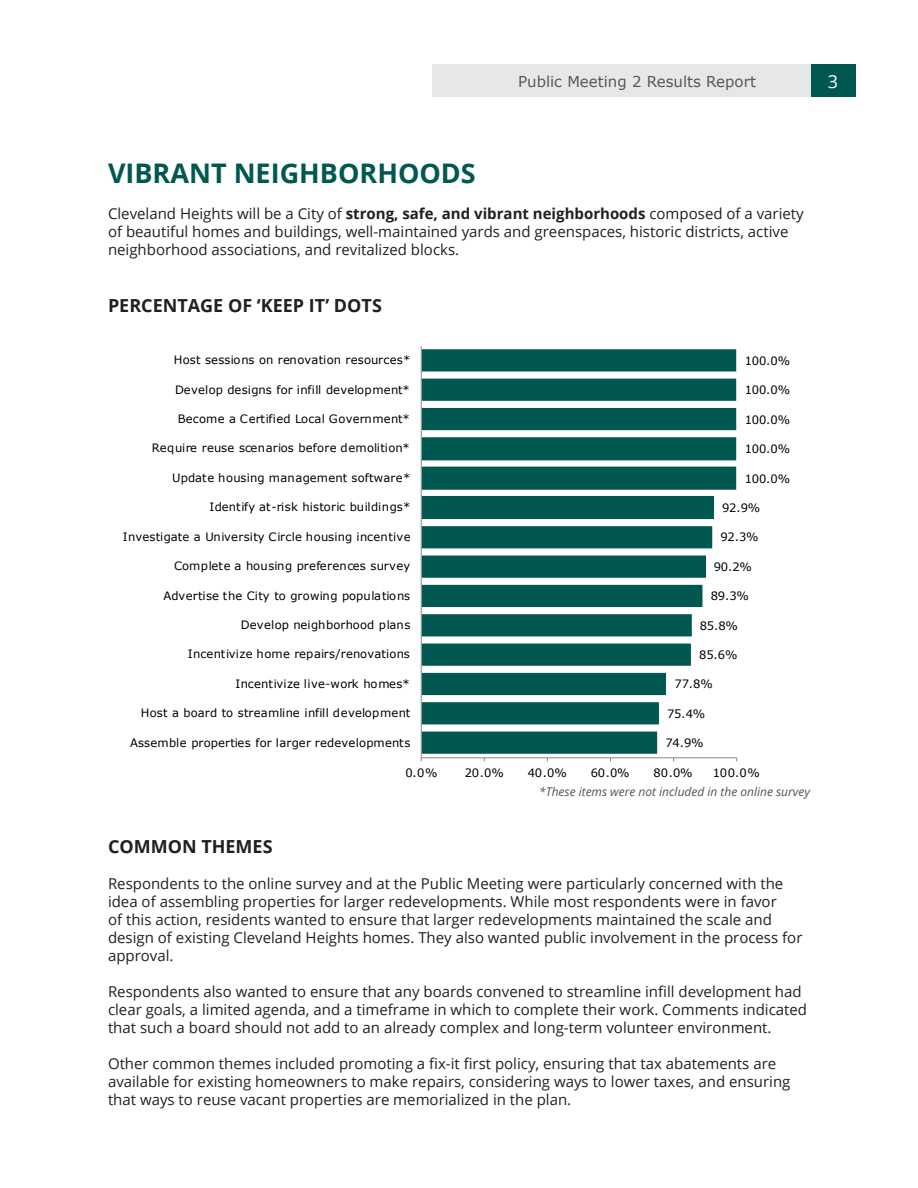
<style>
.page{position:relative;width:918px;height:1188px;background:#fff}
.page>*{position:absolute;margin:0;border:0;box-sizing:border-box;transform-origin:0 0}
.Vision_Description{font:700 27px "Open Sans";color:#015850}
.Sub_Sub_Header_LJ__1{font:700 18px "Open Sans";color:#231f20}
.Footer_Text{font:18px "Open Sans";color:#fff}
.Body__1_Col{font:15px/18px "Open Sans";color:#231f20}
.Footer_Text-2{font:15px "Verdana";color:#57585a}
.Body__1_Col-2{font:italic 12px "Open Sans";color:#59504e}
.t1{font:11.55px "Verdana";letter-spacing:.015em;color:#000}
.s1{font-weight:700}
</style>
<div class="page">
<div style="left:432px;top:65px;width:379px;height:32px;background:#e6e7e9"></div>
<div style="left:811px;top:65px;width:45px;height:32px;background:#015850"></div>
<svg style="left:422px;top:349px;width:314px;height:405px;fill:#015850"></svg>
<hr style="left:421px;top:757px;width:316px;height:1px;background:#898989">
<hr style="left:421px;top:346px;width:1px;height:412px;background:#898989">
<p class="Footer_Text-2" style="left:518px;top:71px;width:239px">Public Meeting 2 Results Report</p>
<p class="Footer_Text" style="left:828px;top:69px;width:12px">3</p>
<p class="Vision_Description" style="left:108px;top:154px;width:369px">VIBRANT NEIGHBORHOODS</p>
<p class="Body__1_Col" style="left:108px;top:204px;width:697px">Cleveland Heights will be a City of <span class="s1">strong, safe, and vibrant neighborhoods</span> composed of a variety of beautiful homes and buildings, well-maintained yards and greenspaces, historic districts, active neighborhood associations, and revitalized blocks.</p>
<p class="Sub_Sub_Header_LJ__1" style="left:108px;top:293px;width:275px">PERCENTAGE OF ‘KEEP IT’ DOTS</p>
<p class="t1" style="left:174px;top:352px;width:238px">Host sessions on renovation resources*</p>
<p class="t1" style="left:745px;top:353px;width:47px">100.0%</p>
<p class="t1" style="left:175px;top:382px;width:236px">Develop designs for infill development*</p>
<p class="t1" style="left:745px;top:382px;width:47px">100.0%</p>
<p class="t1" style="left:178px;top:411px;width:234px">Become a Certified Local Government*</p>
<p class="t1" style="left:745px;top:412px;width:47px">100.0%</p>
<p class="t1" style="left:152px;top:440px;width:259px">Require reuse scenarios before demolition*</p>
<p class="t1" style="left:745px;top:441px;width:47px">100.0%</p>
<p class="t1" style="left:172px;top:470px;width:240px">Update housing management software*</p>
<p class="t1" style="left:745px;top:470px;width:47px">100.0%</p>
<p class="t1" style="left:209px;top:499px;width:203px">Identify at-risk historic buildings*</p>
<p class="t1" style="left:722px;top:500px;width:40px">92.9%</p>
<p class="t1" style="left:123px;top:529px;width:289px">Investigate a University Circle housing incentive</p>
<p class="t1" style="left:721px;top:529px;width:40px">92.3%</p>
<p class="t1" style="left:174px;top:558px;width:238px">Complete a housing preferences survey</p>
<p class="t1" style="left:714px;top:559px;width:40px">90.2%</p>
<p class="t1" style="left:163px;top:587px;width:248px">Advertise the City to growing populations</p>
<p class="t1" style="left:711px;top:588px;width:40px">89.3%</p>
<p class="t1" style="left:241px;top:617px;width:171px">Develop neighborhood plans</p>
<p class="t1" style="left:700px;top:617px;width:40px">85.8%</p>
<p class="t1" style="left:188px;top:646px;width:223px">Incentivize home repairs/renovations</p>
<p class="t1" style="left:699px;top:647px;width:40px">85.6%</p>
<p class="t1" style="left:235px;top:676px;width:176px">Incentivize live-work homes*</p>
<p class="t1" style="left:675px;top:676px;width:40px">77.8%</p>
<p class="t1" style="left:141px;top:705px;width:271px">Host a board to streamline infill development</p>
<p class="t1" style="left:667px;top:706px;width:40px">75.4%</p>
<p class="t1" style="left:130px;top:735px;width:282px">Assemble properties for larger redevelopments</p>
<p class="t1" style="left:666px;top:735px;width:40px">74.9%</p>
<p class="t1" style="left:406px;top:765px;width:33px">0.0%</p>
<p class="t1" style="left:465px;top:765px;width:41px">20.0%</p>
<p class="t1" style="left:528px;top:765px;width:41px">40.0%</p>
<p class="t1" style="left:591px;top:765px;width:41px">60.0%</p>
<p class="t1" style="left:654px;top:765px;width:41px">80.0%</p>
<p class="t1" style="left:713px;top:765px;width:49px">100.0%</p>
<p class="Body__1_Col-2" style="left:539px;top:783px;width:272px">*These items were not included in the online survey</p>
<p class="Sub_Sub_Header_LJ__1" style="left:108px;top:834px;width:166px">COMMON THEMES</p>
<p class="Body__1_Col" style="left:108px;top:875px;width:696px">Respondents to the online survey and at the Public Meeting were particularly concerned with the idea of assembling properties for larger redevelopments. While most respondents were in favor<br>of this action, residents wanted to ensure that larger redevelopments maintained the scale and design of existing Cleveland Heights homes. They also wanted public involvement in the process for approval.</p>
<p class="Body__1_Col" style="left:108px;top:983px;width:701px">Respondents also wanted to ensure that any boards convened to streamline infill development had clear goals, a limited agenda, and a timeframe in which to complete their work. Comments indicated that such a board should not add to an already complex and long-term volunteer environment.</p>
<p class="Body__1_Col" style="left:108px;top:1055px;width:684px">Other common themes included promoting a fix-it first policy, ensuring that tax abatements are available for existing homeowners to make repairs, considering ways to lower taxes, and ensuring that ways to reuse vacant properties are memorialized in the plan.</p>
</div>
